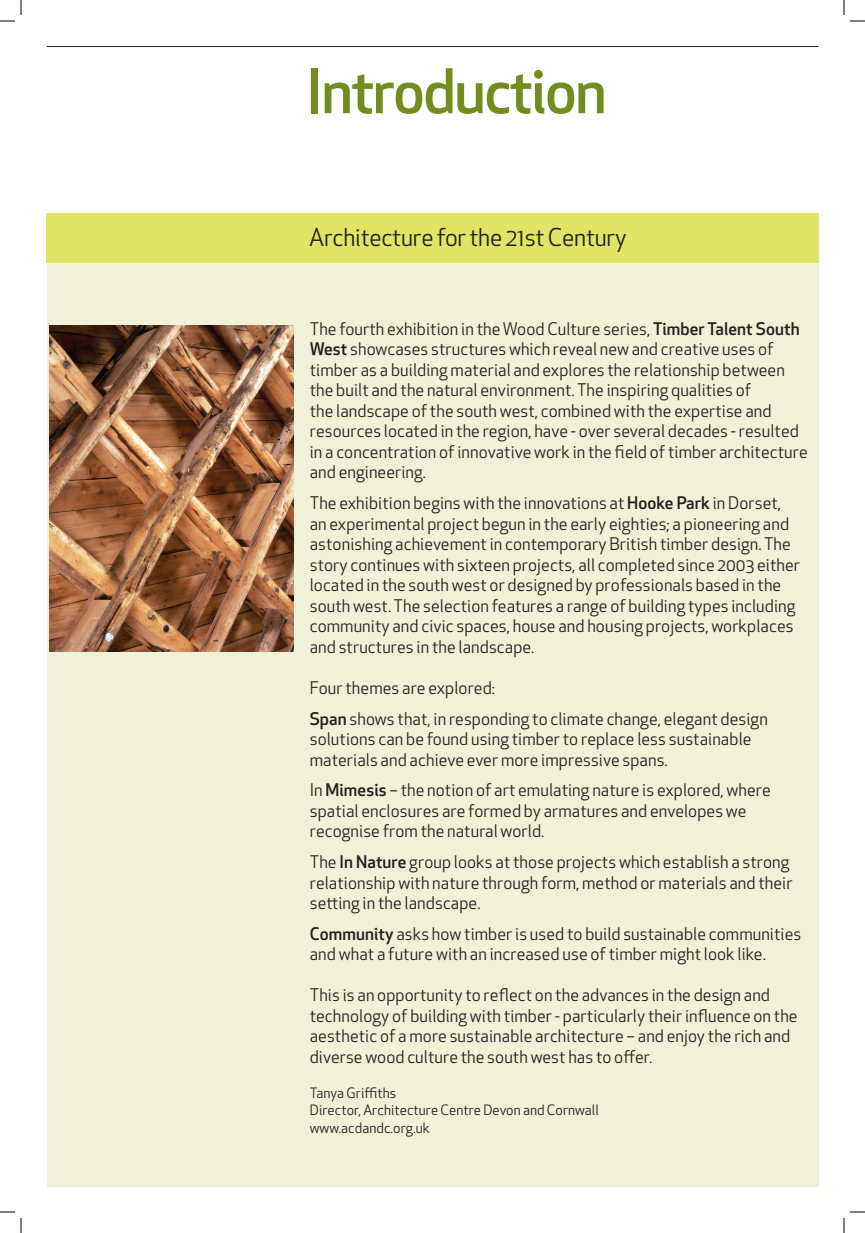
<style>
.page{position:relative;width:865px;height:1233px;background:#fff}
.page>*{position:absolute;margin:0;border:0;box-sizing:border-box;transform-origin:0 0}
.t1{font:500 60px "Apex New";letter-spacing:-.025em;color:#738c1f}
.t2{font:24px "Apex New";letter-spacing:-.01em;color:#231f20}
.t3{font:17px/20.5px "Apex New";letter-spacing:.005em;color:#231f20}
.t4{font:14px/17.5px "Apex New";letter-spacing:.005em;color:#231f20}
.s1{font-weight:500}
</style>
<div class="page">
<div style="left:47px;top:213px;width:771px;height:973px;background:#eff1d9"></div>
<hr style="left:47px;top:46px;width:771px;height:1px;background:#231f20">
<img style="left:50px;top:326px;width:243px;height:325px">
<div style="left:46px;top:213px;width:772px;height:50px;background:#e0e565"></div>
<svg style="left:0;top:1211px;width:15px;height:1px"></svg>
<svg style="left:850px;top:1211px;width:14px;height:1px"></svg>
<svg style="left:0;top:0;width:22px;height:22px"></svg>
<svg style="left:20px;top:1218px;width:2px;height:15px"></svg>
<svg style="left:843px;top:0;width:21px;height:22px"></svg>
<svg style="left:843px;top:1218px;width:1px;height:15px"></svg>
<h1 class="t1" style="left:307px;top:51px;width:301px">Introduction</h1>
<h2 class="t2" style="left:309px;top:222px;width:319px">Architecture for the 21st Century</h2>
<p class="t3" style="left:309px;top:318px;width:499px">The fourth exhibition in the Wood Culture series, <span class="s1">Timber Talent South West</span> showcases structures which reveal new and creative uses of timber as a building material and explores the relationship between the built and the natural environment. The inspiring qualities of<br>the landscape of the south west, combined with the expertise and resources located in the region, have - over several decades - resulted in a concentration of innovative work in the field of timber architecture and engineering.</p>
<p class="t3" style="left:309px;top:493px;width:491px">The exhibition begins with the innovations at <span class="s1">Hooke Park</span> in Dorset, an experimental project begun in the early eighties; a pioneering and astonishing achievement in contemporary British timber design. The story continues with sixteen projects, all completed since 2003 either located in the south west or designed by professionals based in the south west. The selection features a range of building types including community and civic spaces, house and housing projects, workplaces and structures in the landscape.</p>
<p class="t3" style="left:309px;top:672px;width:459px;line-height:30.7px">Four themes are explored:<br><span class="s1">Span</span> shows that, in responding to climate change, elegant design</p>
<p class="t3" style="left:309px;top:728px;width:443px">solutions can be found using timber to replace less sustainable materials and achieve ever more impressive spans.</p>
<p class="t3" style="left:309px;top:780px;width:462px">In <span class="s1">Mimesis</span> – the notion of art emulating nature is explored, where spatial enclosures are formed by armatures and envelopes we recognise from the natural world.</p>
<p class="t3" style="left:309px;top:851px;width:484px">The <span class="s1">In Nature</span> group looks at those projects which establish a strong relationship with nature through form, method or materials and their setting in the landscape.</p>
<p class="t3" style="left:309px;top:923px;width:493px"><span class="s1">Community</span> asks how timber is used to build sustainable communities and what a future with an increased use of timber might look like.</p>
<p class="t3" style="left:309px;top:985px;width:489px">This is an opportunity to reflect on the advances in the design and technology of building with timber - particularly their influence on the aesthetic of a more sustainable architecture – and enjoy the rich and diverse wood culture the south west has to offer.</p>
<p class="t4" style="left:309px;top:1084px;width:290px">Tanya Griffiths<br>Director, Architecture Centre Devon and Cornwall www.acdandc.org.uk</p>
</div>
